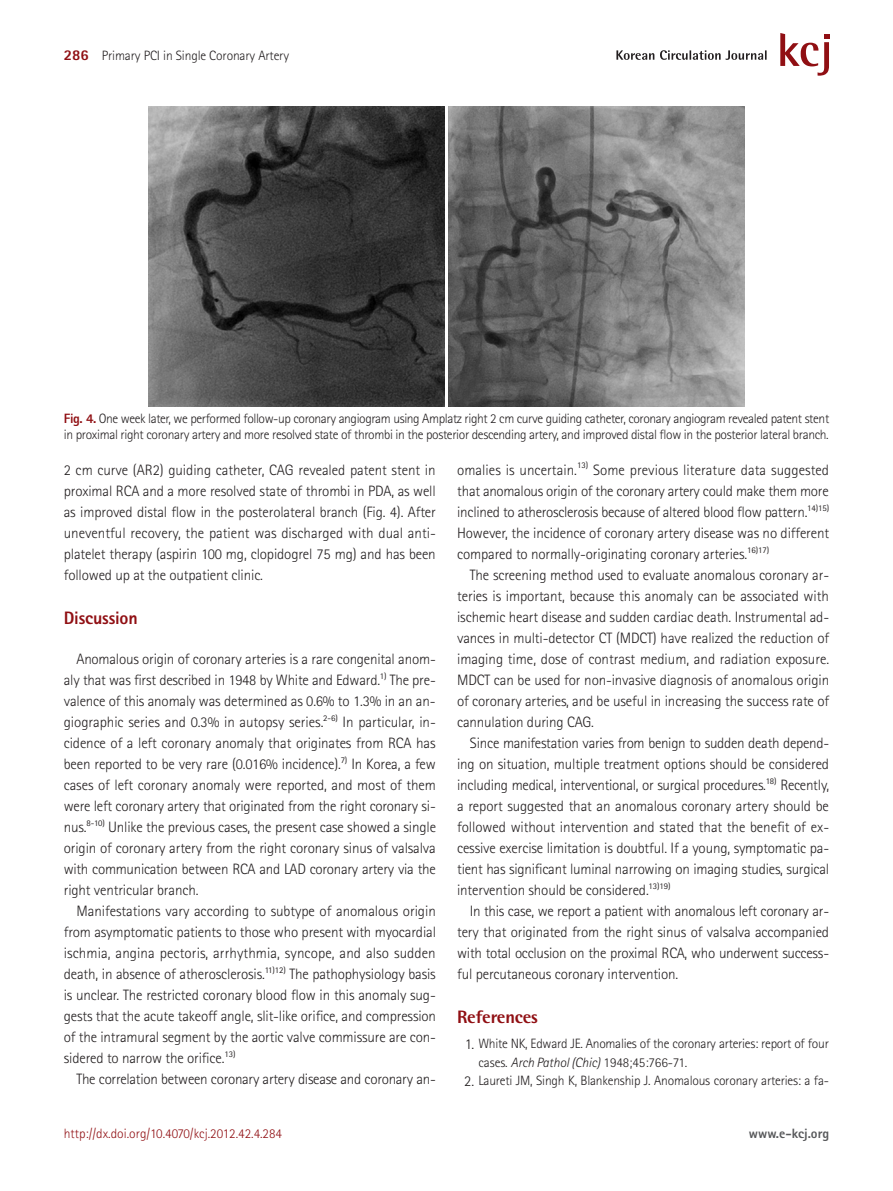
<style>
.page{position:relative;width:893px;height:1191px;background:#fff}
.page>*{position:absolute;margin:0;border:0;box-sizing:border-box;transform-origin:0 0}
.큰제목{font:800 18px "Rotis Sans Serif Std";letter-spacing:-.01em;color:#900f13}
.REF제목{font:800 18px "Rotis Semi Sans Std";letter-spacing:-.01em;color:#900f13}
.본문{font:300 15px/21px "Rotis Sans Serif Std";letter-spacing:-.01em;color:#231f20;text-align:justify}
.t1{font:800 15px "Rotis Sans Serif Std";color:#900f13}
.그림제목1{font:300 13.5px/16.2px "Rotis Sans Serif Std";letter-spacing:-.025em;color:#231f20}
.REF{font:300 13.5px/19.4px "Rotis Sans Serif Std";letter-spacing:-.015em;color:#231f20}
.t2{font:300 13.5px "Rotis Sans Serif Std";color:#900f13}
.t3{font:800 13.5px "Rotis Sans Serif Std";color:#57585a}
.s1{font-weight:800;color:#900f13}
.s2{font-size:15px}
.s3{font-style:italic}
</style>
<div class="page">
<svg style="left:616px;top:50px;width:151px;height:10px"></svg>
<svg style="left:780px;top:33px;width:49px;height:43px"></svg>
<img style="left:149px;top:106px;width:295px;height:301px">
<img style="left:449px;top:106px;width:295px;height:301px">
<p class="t1" style="left:64px;top:46px;width:27px">286</p>
<p class="그림제목1" style="left:102px;top:47px;width:189px">Primary PCI in Single Coronary Artery</p>
<p class="그림제목1" style="left:64px;top:410px;width:767px"><span class="s1">Fig. 4.</span> One week later, we performed follow-up coronary angiogram using Amplatz right 2 cm curve guiding catheter, coronary angiogram revealed patent stent in proximal right coronary artery and more resolved state of thrombi in the posterior descending artery, and improved distal flow in the posterior lateral branch.</p>
<p class="본문" style="left:64px;top:459px;width:374px">2 cm curve (AR2) guiding catheter, CAG revealed patent stent in proximal RCA and a more resolved state of thrombi in PDA, as well as improved distal flow in the posterolateral branch (Fig. 4). After uneventful recovery, the patient was discharged with dual anti&shy;platelet therapy (aspirin 100 mg, clopidogrel 75 mg) and has been followed up at the outpatient clinic.</p>
<p class="큰제목" style="left:64px;top:607px;width:76px">Discussion</p>
<p class="본문" style="left:64px;top:648px;width:374px;text-indent:13px">Anomalous origin of coronary arteries is a rare congenital anom&shy;aly that was first described in 1948 by White and Edward.<sup>1)</sup> The pre&shy;valence of this anomaly was determined as 0.6% to 1.3% in an an&shy;giographic series and 0.3% in autopsy series.<sup>2-6)</sup> In particular, in&shy;cidence of a left coronary anomaly that originates from RCA has been reported to be very rare (0.016% incidence).<sup>7)</sup> In Korea, a few cases of left coronary anomaly were reported, and most of them were left coronary artery that originated from the right coronary si&shy;nus.<sup>8-10)</sup> Unlike the previous cases, the present case showed a single origin of coronary artery from the right coronary sinus of valsalva with communication between RCA and LAD coronary artery via the right ventricular branch.</p>
<p class="본문" style="left:64px;top:900px;width:374px;text-indent:13px">Manifestations vary according to subtype of anomalous origin from asymptomatic patients to those who present with myocardial ischmia, angina pectoris, arrhythmia, syncope, and also sudden death, in absence of atherosclerosis.<sup>11)12)</sup> The pathophysiology basis is unclear. The restricted coronary blood flow in this anomaly sug&shy;gests that the acute takeoff angle, slit-like orifice, and compression of the intramural segment by the aortic valve commissure are con&shy;sidered to narrow the orifice.<sup>13)</sup></p>
<p class="본문" style="left:77px;top:1068px;width:361px">The correlation between coronary artery disease and coronary an-</p>
<p class="본문" style="left:457px;top:459px;width:374px">omalies is uncertain.<sup>13)</sup> Some previous literature data suggested that anomalous origin of the coronary artery could make them more inclined to atherosclerosis because of altered blood flow pattern.<sup>14)15)<br></sup>However, the incidence of coronary artery disease was no different compared to normally-originating coronary arteries.<sup>16)17)</sup></p>
<p class="본문" style="left:457px;top:564px;width:374px;text-indent:13px">The screening method used to evaluate anomalous coronary ar&shy;teries is important, because this anomaly can be associated with ischemic heart disease and sudden cardiac death. Instrumental ad&shy;vances in multi-detector CT (MDCT) have realized the reduction of imaging time, dose of contrast medium, and radiation exposure.<br>MDCT can be used for non-invasive diagnosis of anomalous origin of coronary arteries, and be useful in increasing the success rate of cannulation during CAG.</p>
<p class="본문" style="left:457px;top:732px;width:374px;text-indent:13px">Since manifestation varies from benign to sudden death depend&shy;ing on situation, multiple treatment options should be considered including medical, interventional, or surgical procedures.<sup>18)</sup> Recently, a report suggested that an anomalous coronary artery should be followed without intervention and stated that the benefit of ex&shy;cessive exercise limitation is doubtful. If a young, symptomatic pa&shy;tient has significant luminal narrowing on imaging studies, surgical intervention should be considered.<sup>13)19)</sup></p>
<p class="본문" style="left:457px;top:900px;width:374px;text-indent:13px">In this case, we report a patient with anomalous left coronary ar&shy;tery that originated from the right sinus of valsalva accompanied with total occlusion on the proximal RCA, who underwent success&shy;ful percutaneous coronary intervention.</p>
<p class="REF제목" style="left:457px;top:1005px;width:82px">References</p>
<p class="REF" style="left:478px;top:1033px;width:352px;text-indent:-14px"><span class="s2">1.</span> White NK, Edward JE. Anomalies of the coronary arteries: report of four cases. <span class="s3">Arch Pathol (Chic)</span> 1948;45:766-71.</p>
<p class="REF" style="left:464px;top:1070px;width:366px"><span class="s2">2.</span> Laureti JM, Singh K, Blankenship J. Anomalous coronary arteries: a fa-</p>
<p class="t2" style="left:64px;top:1125px;width:220px">http://dx.doi.org/10.4070/kcj.2012.42.4.284</p>
<p class="t3" style="left:749px;top:1124px;width:82px">www.e-kcj.org</p>
</div>
